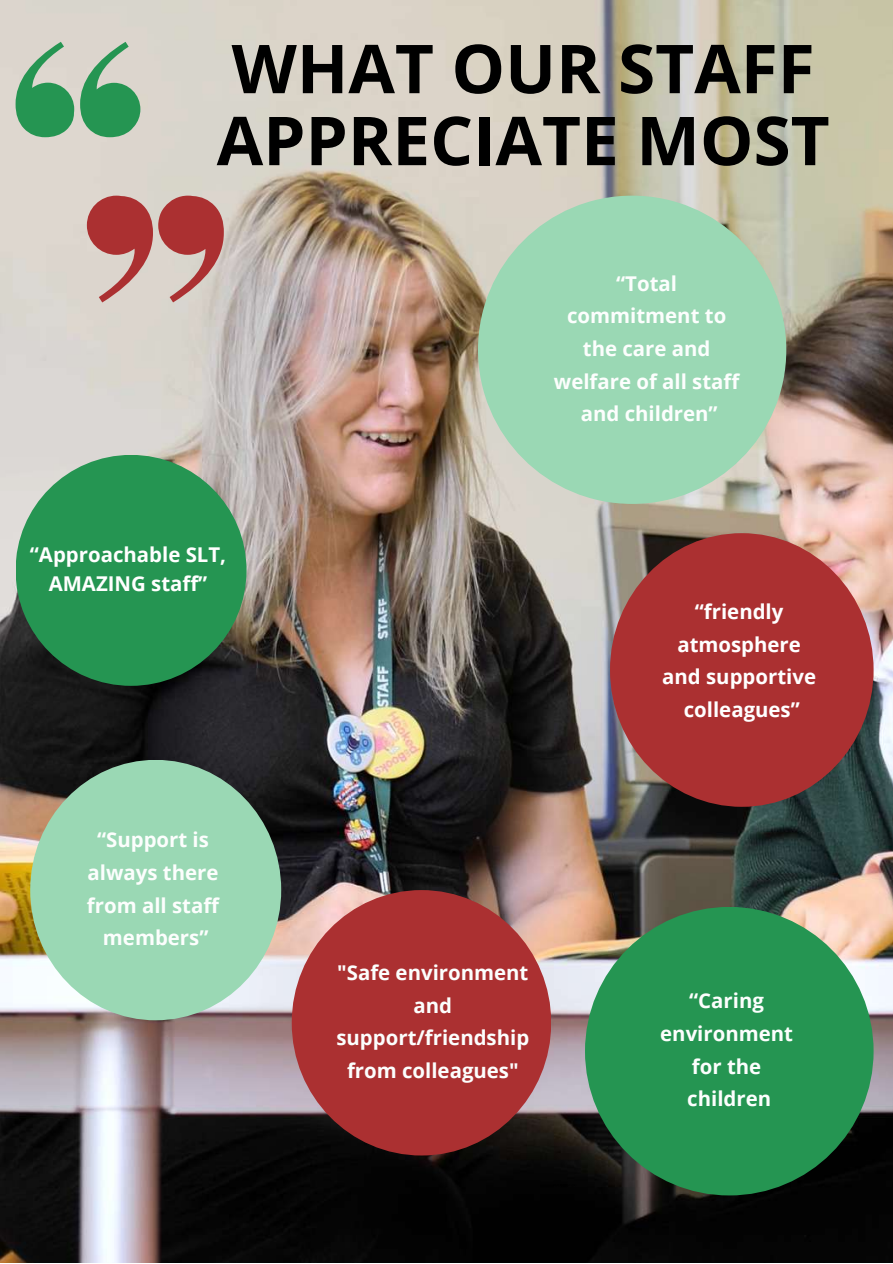
<style>
.page{position:relative;width:893px;height:1264px;background:#fff}
.page>*{position:absolute;margin:0;border:0;box-sizing:border-box;transform-origin:0 0}
.t1{font:700 67.5px/72px "Open Sans";color:#000}
.t2{font:700 20.4px/32.5px "Open Sans";color:#fcfefd;text-align:center}
.t3{font:700 20.4px/32.5px "Open Sans";color:#fff;text-align:center}
</style>
<div class="page">
<img style="left:0;top:0;width:892px;height:1262px">
<div style="left:16px;top:455px;width:230px;height:231px;background:#259552;border-radius:50%"></div>
<div style="left:585px;top:906px;width:288px;height:289px;background:#259552;border-radius:50%"></div>
<div style="left:292px;top:890px;width:259px;height:265px;background:#ab3031;border-radius:50%"></div>
<div style="left:478px;top:196px;width:308px;height:308px;background:#9ad8b4;border-radius:50%"></div>
<div style="left:610px;top:533px;width:263px;height:273px;background:#ab3031;border-radius:50%"></div>
<div style="left:30px;top:759px;width:251px;height:261px;background:#9ad8b4;border-radius:50%"></div>
<svg style="left:16px;top:42px;width:58px;height:95px;background:#77b189"></svg>
<svg style="left:80px;top:42px;width:60px;height:95px;background:#78b28a"></svg>
<svg style="left:87px;top:196px;width:137px;height:106px;background:#c17f7c"></svg>
<h1 class="t1" style="left:217px;top:31px;width:614px">WHAT OUR STAFF<br>APPRECIATE MOST</h1>
<p class="t3" style="left:30px;top:540px;width:198px;line-height:28px">“Approachable SLT,<br>AMAZING staff”</p>
<p class="t2" style="left:87px;top:823px;width:134px">“Support is always there from all staff members”</p>
<p class="t2" style="left:554px;top:266px;width:187px">“Total commitment to the care and welfare of all staff and children”</p>
<p class="t3" style="left:662px;top:595px;width:155px">“friendly atmosphere and supportive colleagues”</p>
<p class="t2" style="left:336px;top:955px;width:194px">"Safe environment and support/friendship from colleagues"</p>
<p class="t2" style="left:660px;top:984px;width:134px">“Caring environment for the children</p>
</div>
